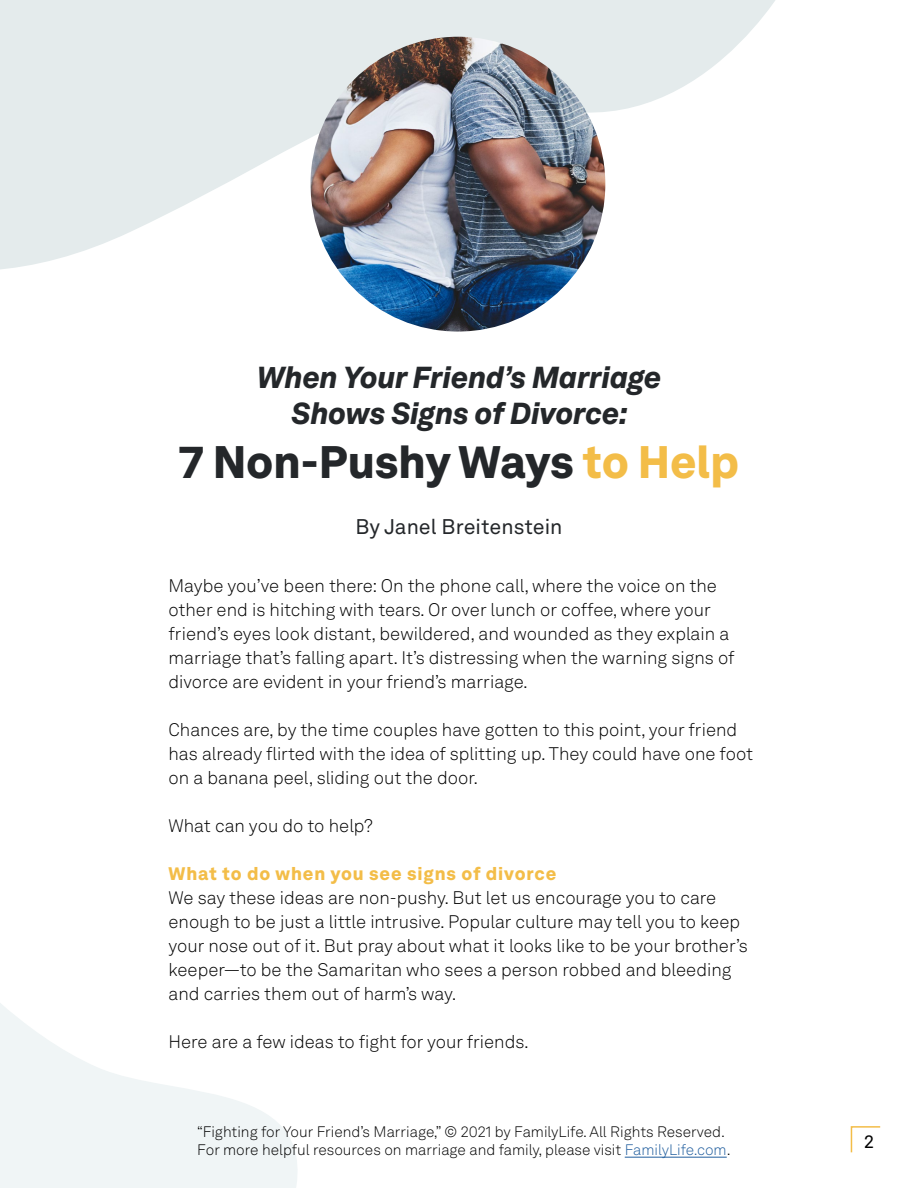
<style>
.page{position:relative;width:918px;height:1188px;background:#fff}
.page>*{position:absolute;margin:0;border:0;box-sizing:border-box;transform-origin:0 0}
.t1{font:900 45px "Akkurat LL";letter-spacing:-.005em;color:#24272a}
.t2{font:italic 900 30px/36px "Akkurat LL";color:#24272a;text-align:center}
.t3{font:21px "Akkurat LL";color:#24272a}
.t4{font:300 18px/24px "Akkurat LL";color:#000}
.t5{font:900 18px "Akkurat LL";letter-spacing:.05em;color:#f3bd48}
.t6{font:18px "Akkurat LL";color:#000}
.t7{font:300 15px/18px "Akkurat LL";color:#000}
.s1{color:#f3bd48}
.s2{color:#215e9e}
</style>
<div class="page">
<svg style="left:0;top:1003px;width:297px;height:185px;fill:#f0f5f6"></svg>
<svg style="left:0;top:0;width:775px;height:327px;fill:#e4ebec"></svg>
<img style="left:310px;top:37px;width:295px;height:295px;border-radius:147px">
<hr style="left:625px;top:1157px;width:102px;height:1px;background:#215e9e">
<svg style="left:850px;top:1126px;width:31px;height:27px"></svg>
<h2 class="t2" style="left:257px;top:357px;width:406px">When Your Friend’s Marriage<br>Shows Signs of Divorce:</h2>
<h1 class="t1" style="left:179px;top:426px;width:562px">7 Non-Pushy Ways <span class="s1">to Help</span></h1>
<p class="t3" style="left:355px;top:511px;width:209px">By Janel Breitenstein</p>
<p class="t4" style="left:168px;top:573px;width:568px">Maybe you’ve been there: On the phone call, where the voice on the other end is hitching with tears. Or over lunch or coffee, where your friend’s eyes look distant, bewildered, and wounded as they explain a marriage that’s falling apart. It’s distressing when the warning signs of divorce are evident in your friend’s marriage.</p>
<p class="t4" style="left:168px;top:717px;width:586px">Chances are, by the time couples have gotten to this point, your friend has already flirted with the idea of splitting up. They could have one foot on a banana peel, sliding out the door.</p>
<p class="t4" style="left:168px;top:813px;width:206px">What can you do to help?</p>
<p class="t5" style="left:168px;top:860px;width:389px">What to do when you see signs of divorce</p>
<p class="t4" style="left:168px;top:885px;width:581px">We say these ideas are non-pushy. But let us encourage you to care enough to be just a little intrusive. Popular culture may tell you to keep your nose out of it. But pray about what it looks like to be your brother’s keeper—to be the Samaritan who sees a person robbed and bleeding and carries them out of harm’s way.</p>
<p class="t4" style="left:168px;top:1029px;width:362px">Here are a few ideas to fight for your friends.</p>
<p class="t7" style="left:197px;top:1123px;width:535px">“Fighting for Your Friend’s Marriage,” © 2021 by FamilyLife. All Rights Reserved.<br>For more helpful resources on marriage and family, please visit <span class="s2">FamilyLife.com</span>.</p>
<p class="t6" style="left:864px;top:1128px;width:11px">2</p>
</div>
